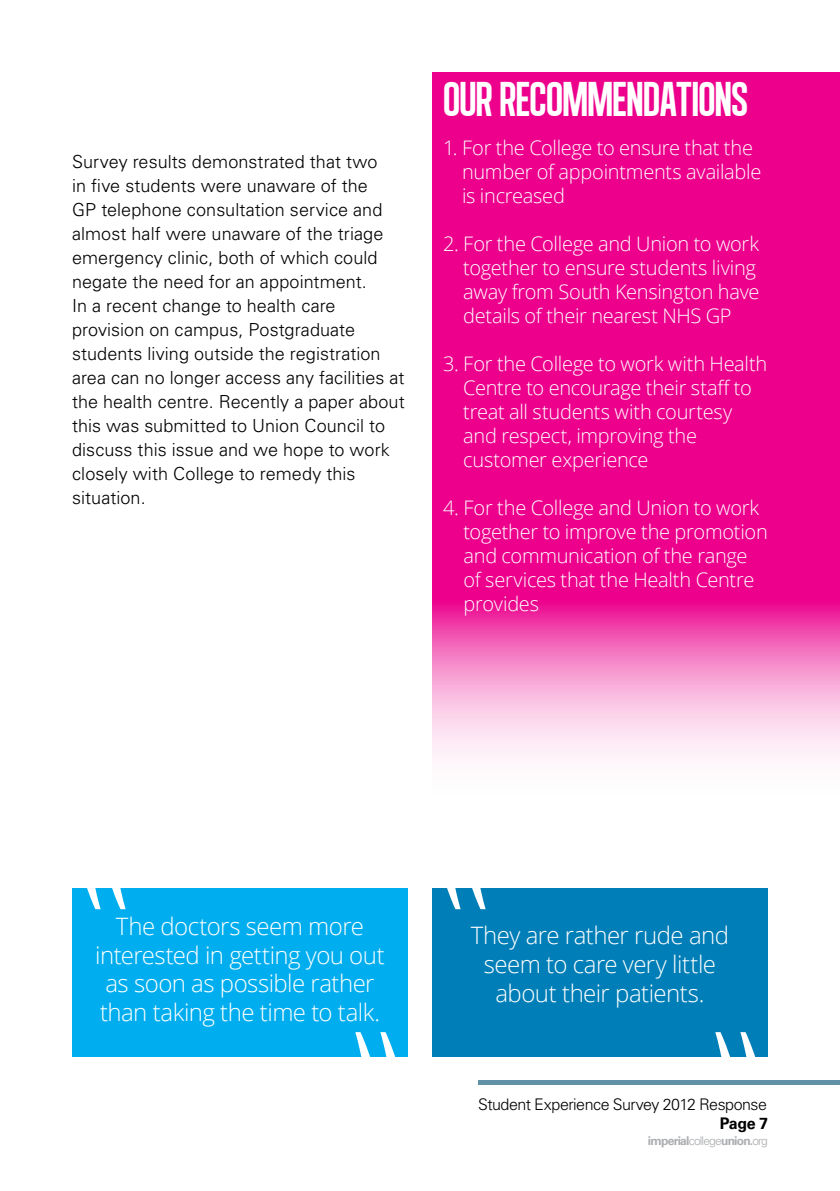
<style>
.page{position:relative;width:840px;height:1191px;background:#fff}
.page>*{position:absolute;margin:0;border:0;box-sizing:border-box;transform-origin:0 0}
.t1{font:49.8px "Algre Sans NC";letter-spacing:-.015em;color:#fff}
.t2{font:300 24px/28.8px "Open Sans";letter-spacing:-.025em;color:#fff;text-align:center}
.t3{font:300 20px/24px "Open Sans";letter-spacing:-.015em;color:#fff}
.t4{font:300 18px/24px "Univers LT";letter-spacing:.005em;color:#000}
.t5{font:300 16px "Univers LT";letter-spacing:-.03em;color:#000}
.t6{font:700 16px "Univers LT";color:#000}
.t7{font:700 12px "Univers LT";letter-spacing:-.06em;color:#abadb0}
.s1{font-weight:300}
</style>
<div class="page">
<hr style="left:478px;top:1080px;width:361px;height:4px;background:#6191a6">
<div style="left:432px;top:72px;width:407px;height:735px;background:#ec008c"></div>
<svg style="left:432px;top:605px;width:407px;height:202px"></svg>
<div style="left:72px;top:888px;width:336px;height:168px;background:#00aeef"></div>
<div style="left:432px;top:888px;width:335px;height:168px;background:#007eb7"></div>
<svg style="left:355px;top:1056px;width:44px;height:1px"></svg>
<svg style="left:714px;top:1056px;width:44px;height:1px"></svg>
<p class="t4" style="left:72px;top:150px;width:334px">Survey results demonstrated that two<br>in five students were unaware of the<br>GP telephone consultation service and almost half were unaware of the triage emergency clinic, both of which could negate the need for an appointment.<br>In a recent change to health care provision on campus, Postgraduate students living outside the registration area can no longer access any facilities at the health centre. Recently a paper about this was submitted to Union Council to discuss this issue and we hope to work closely with College to remedy this situation.</p>
<h1 class="t1" style="left:443px;top:72px;width:307px">OUR RECOMMENDATIONS</h1>
<p class="t3" style="left:462px;top:135px;width:301px;text-indent:-19px">1. For the College to ensure that the number of appointments available is increased</p>
<p class="t3" style="left:463px;top:231px;width:298px;text-indent:-20px">2. For the College and Union to work together to ensure students living away from South Kensington have details of their nearest N HS GP</p>
<p class="t3" style="left:463px;top:351px;width:305px;text-indent:-20px">3. For the College to work with Health<br>Centre to encourage their staff to treat all students with courtesy and respect, improving the customer experience</p>
<p class="t3" style="left:463px;top:495px;width:306px;text-indent:-20px">4. For the College and Union to work together to improve the promotion and communication of the range of services that the Health Centre provides</p>
<h2 class="t2" style="left:95px;top:911px;width:291px">The doctors seem more interested in getting you out as soon as possible rather than taking the time to talk.</h2>
<h2 class="t2" style="left:470px;top:920px;width:260px">They are rather rude and seem to care very little</h2>
<h2 class="t2" style="left:495px;top:977px;width:210px">about their patients.</h2>
<p class="t5" style="left:478px;top:1094px;width:290px">Student Experience Survey 2012 Response</p>
<p class="t6" style="left:719px;top:1113px;width:50px">Page 7</p>
<p class="t7" style="left:647px;top:1133px;width:121px">imperial<span class="s1">college</span>union.<span class="s1">org</span></p>
</div>
